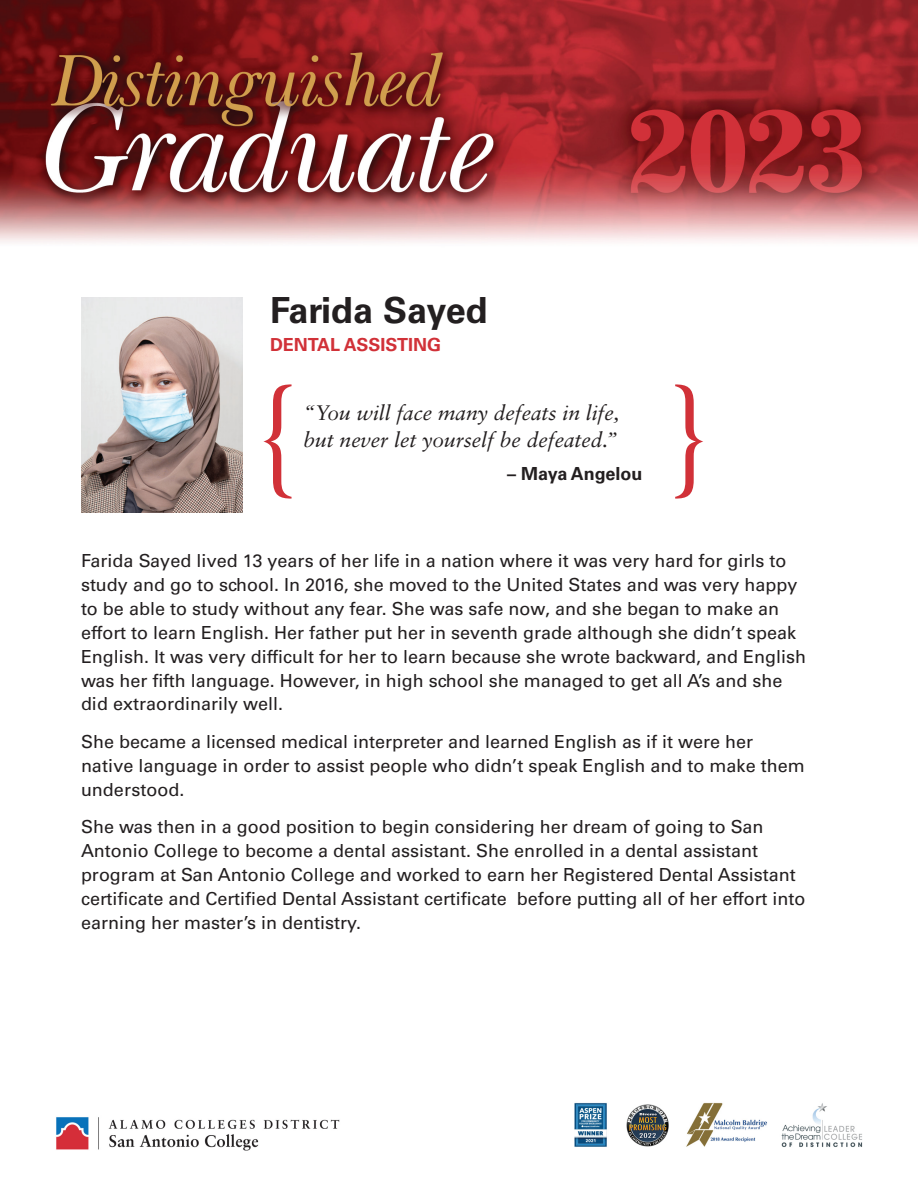
<style>
.page{position:relative;width:918px;height:1188px;background:#fff}
.page>*{position:absolute;margin:0;border:0;box-sizing:border-box;transform-origin:0 0}
.t1{font:126px "Sabon LT Std";color:#d13138}
.t2{font:700 36px "Univers LT Std";color:#231f20}
.t3{font:italic 21px/27px "Sabon LT Std";color:#231f20}
.t4{font:18px/24px "Univers LT Std";color:#231f20}
.t5{font:700 18px "Univers LT Std";color:#d13138}
.t6{font:700 18px "Univers LT Std";color:#231f20}
</style>
<div class="page">
<img style="left:0;top:0;width:918px;height:1151px">
<img style="left:81px;top:297px;width:162px;height:216px">
<h2 class="t2" style="left:270px;top:289px;width:219px">Farida Sayed</h2>
<p class="t5" style="left:270px;top:335px;width:173px">DENTAL ASSISTING</p>
<h1 class="t1" style="left:256px;top:355px;width:43px">{</h1>
<p class="t3" style="left:303px;top:399px;width:318px">“You will face many defeats in life, but never let yourself be defeated.”</p>
<p class="t6" style="left:507px;top:463px;width:137px">– Maya Angelou</p>
<h1 class="t1" style="left:668px;top:355px;width:43px">}</h1>
<p class="t4" style="left:81px;top:548px;width:727px">Farida Sayed lived 13 years of her life in a nation where it was very hard for girls to study and go to school. In 2016, she moved to the United States and was very happy to be able to study without any fear. She was safe now, and she began to make an effort to learn English. Her father put her in seventh grade although she didn’t speak English. It was very difficult for her to learn because she wrote backward, and English was her fifth language. However, in high school she managed to get all A’s and she did extraordinarily well.</p>
<p class="t4" style="left:81px;top:730px;width:725px">She became a licensed medical interpreter and learned English as if it were her native language in order to assist people who didn’t speak English and to make them understood.</p>
<p class="t4" style="left:81px;top:815px;width:726px">She was then in a good position to begin considering her dream of going to San Antonio College to become a dental assistant. She enrolled in a dental assistant program at San Antonio College and worked to earn her Registered Dental Assistant certificate and Certified Dental Assistant certificate before putting all of her effort into earning her master’s in dentistry.</p>
</div>
